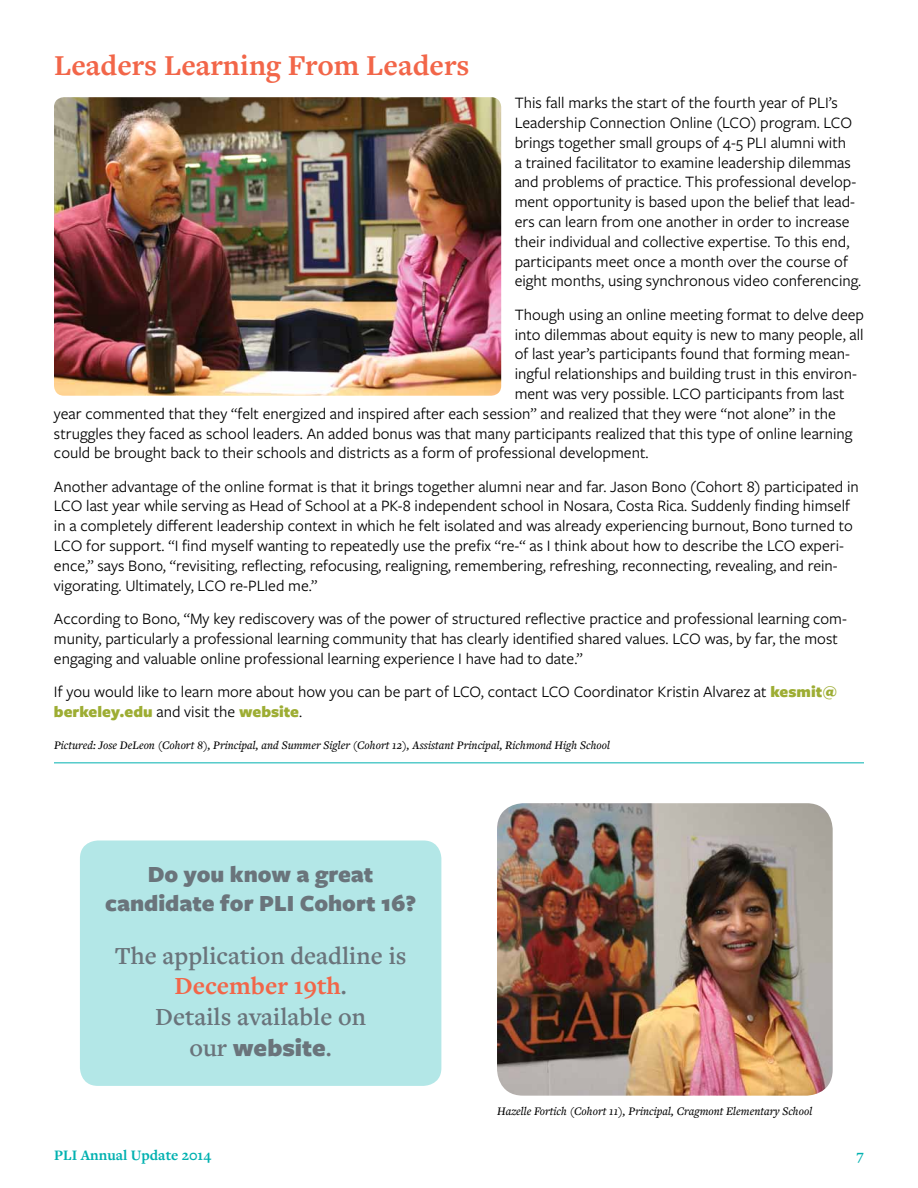
<style>
.page{position:relative;width:918px;height:1188px;background:#fff}
.page>*{position:absolute;margin:0;border:0;box-sizing:border-box;transform-origin:0 0}
.t1{font:700 30px "Freight Text Pro";color:#f26649}
.t2{font:600 25.5px/30.6px "Freight Text Pro";color:#6a747b;text-align:center}
.t3{font:900 25.5px "Freight Sans Pro";color:#6a747b}
.t4{font:900 24px/28.8px "Freight Sans Pro";color:#6a747b;text-align:center}
.t5{font:16.5px/19.8px "Freight Sans Pro";color:#000}
.t6{font:700 15px "Freight Text Pro";color:#00b1b0}
.t7{font:italic 500 12px "Freight Text Pro";color:#000}
.s1{font-weight:900;color:#9dad33}
.s2{font-weight:700;color:#f26649}
.s3{font-family:"Freight Text Pro";font-weight:600}
</style>
<div class="page">
<img style="left:54px;top:97px;width:447px;height:299px">
<img style="left:497px;top:803px;width:336px;height:293px">
<div style="left:80px;top:840px;width:361px;height:246px;background:#b3e7e7;border-radius:18px"></div>
<hr style="left:54px;top:762px;width:810px;height:1px;background:#00b1b0">
<h1 class="t1" style="left:54px;top:45px;width:417px">Leaders Learning From Leaders</h1>
<p class="t5" style="left:515px;top:92px;width:348px">This fall marks the start of the fourth year of PLI’s Leadership Connection Online (LCO) program. LCO brings together small groups of 4-5 PLI alumni with<br>a trained facilitator to examine leadership dilemmas and problems of practice. This professional develop&shy;ment opportunity is based upon the belief that lead&shy;ers can learn from one another in order to increase their individual and collective expertise. To this end, participants meet once a month over the course of eight months, using synchronous video conferencing.</p>
<p class="t5" style="left:515px;top:304px;width:351px">Though using an online meeting format to delve deep</p>
<p class="t5" style="left:515px;top:324px;width:350px">into dilemmas about equity is new to many people, all</p>
<p class="t5" style="left:515px;top:343px;width:337px">of last year’s participants found that forming mean-</p>
<p class="t5" style="left:515px;top:363px;width:344px">ingful relationships and building trust in this environ-</p>
<p class="t5" style="left:515px;top:383px;width:331px">ment was very possible. LCO participants from last</p>
<p class="t5" style="left:54px;top:403px;width:784px">year commented that they “felt energized and inspired after each session” and realized that they were “not alone” in the</p>
<p class="t5" style="left:54px;top:423px;width:800px">struggles they faced as school leaders. An added bonus was that many participants realized that this type of online learning</p>
<p class="t5" style="left:54px;top:442px;width:596px">could be brought back to their schools and districts as a form of professional development.</p>
<p class="t5" style="left:54px;top:476px;width:806px">Another advantage of the online format is that it brings together alumni near and far. Jason Bono (Cohort 8) participated in LCO last year while serving as Head of School at a PK-8 independent school in Nosara, Costa Rica. Suddenly finding himself in a completely different leadership context in which he felt isolated and was already experiencing burnout, Bono turned to LCO for support. “I find myself wanting to repeatedly use the prefix “re-“ as I think about how to describe the LCO experi&shy;ence,” says Bono, “revisiting, reflecting, refocusing, realigning, remembering, refreshing, reconnecting, revealing, and rein&shy;vigorating. Ultimately, LCO re-PLIed me.”</p>
<p class="t5" style="left:54px;top:608px;width:794px">According to Bono, “My key rediscovery was of the power of structured reflective practice and professional learning com&shy;munity, particularly a professional learning community that has clearly identified shared values. LCO was, by far, the most engaging and valuable online professional learning experience I have had to date.”</p>
<p class="t5" style="left:54px;top:681px;width:784px">If you would like to learn more about how you can be part of LCO, contact LCO Coordinator Kristin Alvarez at <span class="s1">kesmit@ berkeley.edu</span> and visit the <span class="s1">website</span>.</p>
<p class="t7" style="left:54px;top:737px;width:558px">Pictured: Jose DeLeon (Cohort 8), Principal, and Summer Sigler (Cohort 12), Assistant Principal, Richmond High School</p>
<h3 class="t4" style="left:105px;top:859px;width:313px">Do you know a great candidate for PLI Cohort 16?</h3>
<h2 class="t2" style="left:115px;top:939px;width:293px">The application deadline is<br><span class="s2">December 19th</span>.<br>Details available on</h2>
<h2 class="t3" style="left:189px;top:1030px;width:144px"><span class="s3">our</span> website<span class="s3">.</span></h2>
<p class="t7" style="left:497px;top:1104px;width:317px">Hazelle Fortich (Cohort 11), Principal, Cragmont Elementary School</p>
<p class="t6" style="left:54px;top:1145px;width:159px">PLI Annual Update 2014</p>
<p class="t6" style="left:857px;top:1145px;width:9px">7</p>
</div>
